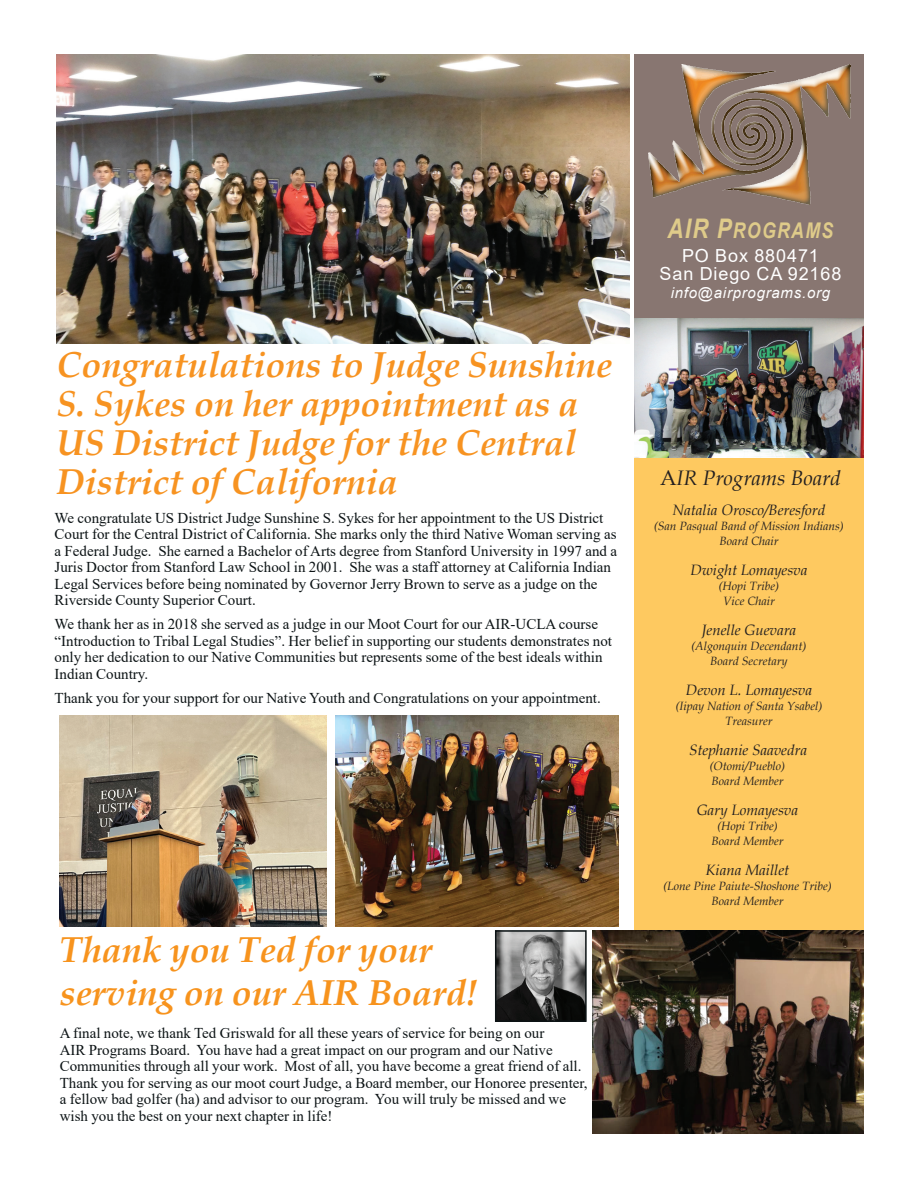
<style>
.page{position:relative;width:918px;height:1188px;background:#fff}
.page>*{position:absolute;margin:0;border:0;box-sizing:border-box;transform-origin:0 0}
.t1{font:italic 700 36px/39px "Book Antiqua";color:#f79321}
.t2{font:italic 700 36px/43.5px "Book Antiqua";color:#f7931d}
.t3{font:21.6px "Arial Narrow Bold Italic SC800";color:#dfcb8a}
.t4{font:italic 21px "Book Antiqua";color:#231f20}
.t5{font:18px/18px "Arial";letter-spacing:.05em;color:#fff;text-align:center}
.t6{font:15px/16.5px "Times New Roman";color:#0c1315}
.t7{font:italic 15px "Book Antiqua";color:#231f20}
.t8{font:italic 15px "Arial";letter-spacing:.05em;color:#fff}
.t9{font:italic 12px/15px "Book Antiqua";color:#231f20;text-align:center}
.s1{font-size:27px}
.s2{font-style:normal}
</style>
<div class="page">
<img style="left:634px;top:317px;width:230px;height:141px">
<div style="left:634px;top:458px;width:230px;height:534px;background:#fec960"></div>
<div style="left:634px;top:54px;width:230px;height:263px;background:#887671"></div>
<img style="left:648px;top:64px;width:202px;height:140px">
<img style="left:593px;top:931px;width:271px;height:203px">
<img style="left:57px;top:54px;width:572px;height:289px">
<img style="left:60px;top:715px;width:266px;height:211px">
<img style="left:335px;top:715px;width:284px;height:211px">
<img style="left:498px;top:933px;width:86px;height:86px">
<div style="left:495px;top:930px;width:92px;height:92px;border:2px solid #0c1315"></div>
<h1 class="t1" style="left:57px;top:345px;width:557px">Congratulations to Judge Sunshine<br>S. Sykes on her appointment as a<br>US District Judge for the Central<br>District of California</h1>
<p class="t6" style="left:55px;top:509px;width:564px">We congratulate US District Judge Sunshine S. Sykes for her appointment to the US District Court for the Central District of California. She marks only the third Native Woman serving as a Federal Judge. She earned a Bachelor of Arts degree from Stanford University in 1997 and a Juris Doctor from Stanford Law School in 2001. She was a staff attorney at California Indian Legal Services before being nominated by Governor Jerry Brown to serve as a judge on the Riverside County Superior Court.</p>
<p class="t6" style="left:55px;top:616px;width:559px">We thank her as in 2018 she served as a judge in our Moot Court for our AIR-UCLA course “Introduction to Tribal Legal Studies”. Her belief in supporting our students demonstrates not only her dedication to our Native Communities but represents some of the best ideals within Indian Country.</p>
<p class="t6" style="left:55px;top:689px;width:548px">Thank you for your support for our Native Youth and Congratulations on your appointment.</p>
<h1 class="t2" style="left:60px;top:927px;width:420px">Thank you Ted for your serving on our AIR Board!</h1>
<p class="t6" style="left:60px;top:1024px;width:530px">A final note, we thank Ted Griswald for all these years of service for being on our<br>AIR Programs Board. You have had a great impact on our program and our Native Communities through all your work. Most of all, you have become a great friend of all.<br>Thank you for serving as our moot court Judge, a Board member, our Honoree presenter, a fellow bad golfer (ha) and advisor to our program. You will truly be missed and we wish you the best on your next chapter in life!</p>
<h2 class="t3" style="left:668px;top:214px;width:167px"><span class="s1">AIR P</span>ROGRA MS</h2>
<p class="t5" style="left:660px;top:247px;width:183px">PO Box 880471<br>San Diego CA 92168</p>
<p class="t8" style="left:671px;top:283px;width:161px">info@airprograms.org</p>
<h3 class="t4" style="left:660px;top:463px;width:182px"><span class="s2">A</span>IR Programs Board</h3>
<p class="t7" style="left:673px;top:499px;width:154px">Natalia Orosco/Beresford</p>
<p class="t9" style="left:654px;top:518px;width:191px">(San Pasqual Band of Mission Indians)<br>Board Chair</p>
<p class="t7" style="left:690px;top:559px;width:119px">Dwight Lomayesva</p>
<p class="t9" style="left:719px;top:578px;width:62px">(Hopi Tribe)<br>Vice Chair</p>
<p class="t7" style="left:702px;top:619px;width:96px">Jenelle Guevara</p>
<p class="t9" style="left:691px;top:638px;width:117px">(Algonquin Decendant)<br>Board Secretary</p>
<p class="t7" style="left:686px;top:679px;width:128px">Devon L. Lomayesva</p>
<p class="t9" style="left:675px;top:698px;width:148px">(Iipay Nation of Santa Ysabel)<br>Treasurer</p>
<p class="t7" style="left:689px;top:739px;width:119px">Stephanie Saavedra</p>
<p class="t9" style="left:710px;top:758px;width:77px;text-align:left">(Otomi/Pueblo)<br>Board Member</p>
<p class="t7" style="left:697px;top:799px;width:103px">Gary Lomayesva</p>
<p class="t9" style="left:711px;top:818px;width:73px">(Hopi Tribe)<br>Board Member</p>
<p class="t7" style="left:706px;top:859px;width:85px">Kiana Maillet</p>
<p class="t9" style="left:663px;top:878px;width:170px">(Lone Pine Paiute-Shoshone Tribe)<br>Board Member</p>
</div>
